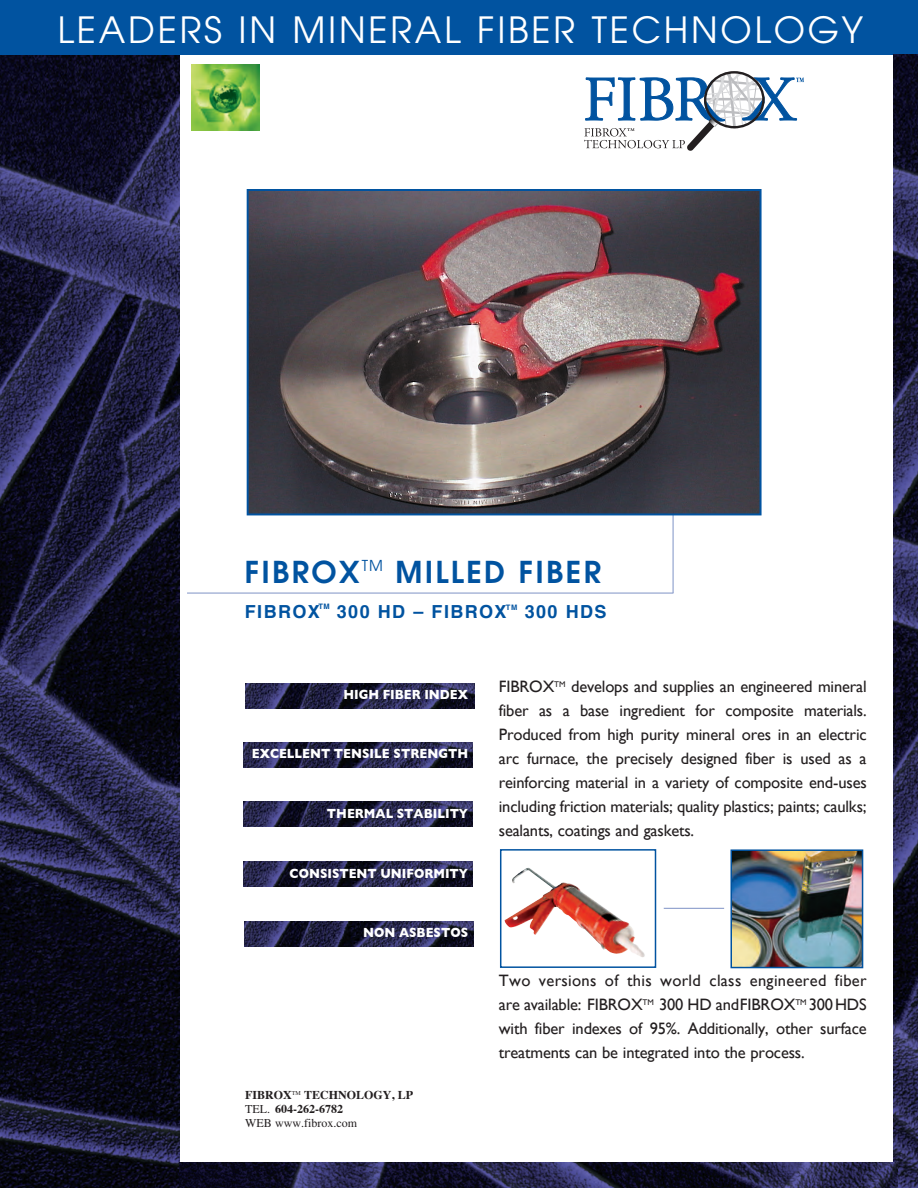
<style>
.page{position:relative;width:918px;height:1188px;background:#fff}
.page>*{position:absolute;margin:0;border:0;box-sizing:border-box;transform-origin:0 0}
.t1{font:36px "Avant Garde";letter-spacing:.075em;color:#fff}
.t2{font:600 30px "Avant Garde";letter-spacing:.075em;color:#0153a0}
.t3{font:700 18px "Helvetica";letter-spacing:.075em;color:#0153a0}
.t4{font:16.5px/24px "Gill Sans";letter-spacing:-.01em;color:#231f20;text-align:justify}
.t5{font:16.5px "Gill Sans";letter-spacing:.02em;color:#231f20}
.Reverse_Subhead{font:700 13.5px "Gill Sans";color:#fff;scale:.9 1}
.t6{font:700 12px "Times";color:#231f20}
.t7{font:12px "Times";color:#231f20}
.t8{font:700 7.5px "Helvetica";color:#0153a0}
.s1{font-weight:400}
</style>
<div class="page">
<hr style="left:187px;top:593px;width:486px;height:1px;background:#7e92c6">
<img style="left:0;top:55px;width:179px;height:1133px">
<hr style="left:673px;top:190px;width:1px;height:403px;background:#7e92c6">
<svg style="left:584px;top:71px;width:220px;height:80px"></svg>
<div style="left:0;top:0;width:918px;height:55px;background:#0153a0"></div>
<img style="left:894px;top:516px;width:24px;height:672px">
<img style="left:894px;top:55px;width:24px;height:461px">
<img style="left:245px;top:684px;width:229px;height:25px">
<img style="left:244px;top:742px;width:229px;height:26px">
<img style="left:244px;top:802px;width:229px;height:25px">
<img style="left:244px;top:861px;width:229px;height:25px">
<img style="left:245px;top:921px;width:229px;height:25px">
<img style="left:180px;top:1162px;width:717px;height:26px">
<img style="left:250px;top:192px;width:509px;height:320px">
<div style="left:247px;top:189px;width:515px;height:326px;border:2px solid #0153a0"></div>
<img style="left:505px;top:868px;width:140px;height:89px">
<div style="left:500px;top:849px;width:156px;height:119px;border:2px solid #0153a0"></div>
<img style="left:733px;top:852px;width:127px;height:113px">
<div style="left:730px;top:849px;width:133px;height:119px;border:2px solid #0153a0"></div>
<hr style="left:664px;top:908px;width:60px;height:1px;background:#7e92c6">
<img style="left:191px;top:64px;width:68px;height:66px">
<p class="t1" style="left:58px;top:9px;width:807px">LEADERS IN MINERAL FIBER TECHNOLOGY</p>
<p class="t2" style="left:245px;top:553px;width:358px">FIBROX<sup>TM</sup> MILLED FIBER</p>
<p class="t3" style="left:245px;top:597px;width:76px">FIBROX</p>
<p class="t8" style="left:318px;top:600px;width:13px">TM</p>
<p class="t3" style="left:337px;top:597px;width:171px">300 HD – FIBROX</p>
<p class="t8" style="left:506px;top:601px;width:13px">TM</p>
<p class="t3" style="left:525px;top:597px;width:83px">300 HDS</p>
<p class="Reverse_Subhead" style="left:344px;top:686px;width:140px">HIGH FIBER INDEX</p>
<p class="Reverse_Subhead" style="left:252px;top:746px;width:242px">EXCELLENT TENSILE STRENGTH</p>
<p class="Reverse_Subhead" style="left:327px;top:806px;width:158px">THERMAL STABILITY</p>
<p class="Reverse_Subhead" style="left:290px;top:865px;width:200px">CONSISTENT UNIFORMITY</p>
<p class="Reverse_Subhead" style="left:363px;top:925px;width:118px">NON ASBESTOS</p>
<p class="t6" style="left:245px;top:1083px;width:169px">FIBROX<sup>TM</sup> TECHNOLOGY, LP</p>
<p class="t6" style="left:245px;top:1097px;width:99px"><span class="s1">TEL.</span> 604-262-6782</p>
<p class="t7" style="left:245px;top:1117px;width:113px">WEB www.fibrox.com</p>
<p class="t4" style="left:499px;top:675px;width:369px">FIBROX<sup>TM</sup> develops and supplies an engineered mineral fiber as a base ingredient for composite materials.<br>Produced from high purity mineral ores in an electric arc furnace, the precisely designed fiber is used as a reinforcing material in a variety of composite end-uses including friction materials; quality plastics; paints; caulks; sealants, coatings and gaskets.</p>
<p class="t5" style="left:499px;top:971px;width:369px">Two versions of this world class engineered fiber</p>
<p class="t4" style="left:499px;top:993px;width:369px">are available: FIBROX<sup>TM</sup> 300 HD and FIBROX<sup>TM</sup> 300 HDS with fiber indexes of 95%. Additionally, other surface treatments can be integrated into the process.</p>
</div>
